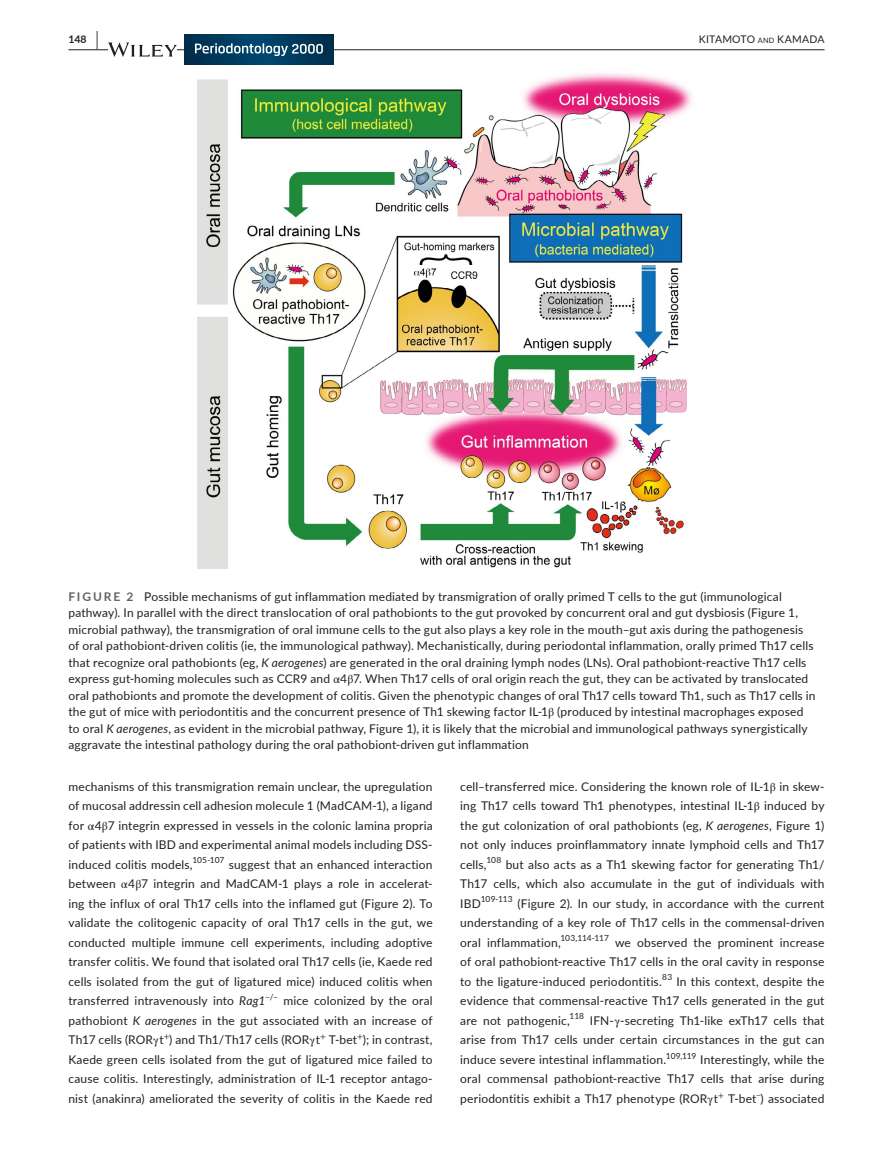
<style>
.page{position:relative;width:893px;height:1174px;background:#fff}
.page>*{position:absolute;margin:0;border:0;box-sizing:border-box;transform-origin:0 0}
.t1{font:12px/19.5px "Lato";letter-spacing:.015em;color:#231f20;text-align:justify}
.t2{font:10.5px "Lato";letter-spacing:.025em;color:#231f20}
.t3{font:700 10.5px "Lato";color:#231f20}
.t4{font:8.4px "Lato";letter-spacing:-.01em;color:#231f20}
.s1{font-size:19.5px}
.s2{font-size:7.35px}
.s3{font-weight:700;color:#636366}
.s4{font-style:italic}
.s5{font-family:"STIX"}
</style>
<div class="page">
<hr style="left:68px;top:49px;width:756px;height:1px;background:#231f20">
<svg style="left:108px;top:42px;width:69px;height:15px"></svg>
<svg style="left:185px;top:35px;width:148px;height:29px;background:#00395b"></svg>
<svg style="left:195px;top:43px;width:128px;height:13px;background:#4e7790"></svg>
<img style="left:198px;top:73px;width:494px;height:495px">
<p class="t3" style="left:68px;top:31px;width:31px">148 <span class="s1">|</span></p>
<p class="t2" style="left:699px;top:31px;width:127px">KITAMOTO <span class="s2">and</span> KAMADA</p>
<p class="t1" style="left:68px;top:588px;width:749px;line-height:16.5px;text-align:left"><span class="s3">FIGURE 2</span> Possible mechanisms of gut inflammation mediated by transmigration of orally primed T cells to the gut (immunological pathway). In parallel with the direct translocation of oral pathobionts to the gut provoked by concurrent oral and gut dysbiosis (Figure 1, microbial pathway), the transmigration of oral immune cells to the gut also plays a key role in the mouth–gut axis during the pathogenesis of oral pathobiont-driven colitis (ie, the immunological pathway). Mechanistically, during periodontal inflammation, orally primed Th17 cells that recognize oral pathobionts (eg, <span class="s4">K aerogenes</span>) are generated in the oral draining lymph nodes (LNs). Oral pathobiont-reactive Th17 cells express gut-homing molecules such as CCR9 and <span class="s5">α</span>4<span class="s5">β</span>7. When Th17 cells of oral origin reach the gut, they can be activated by translocated oral pathobionts and promote the development of colitis. Given the phenotypic changes of oral Th17 cells toward Th1, such as Th17 cells in the gut of mice with periodontitis and the concurrent presence of Th1 skewing factor IL-1<span class="s5">β</span> (produced by intestinal macrophages exposed to oral <span class="s4">K aerogenes</span>, as evident in the microbial pathway, Figure 1), it is likely that the microbial and immunological pathways synergistically aggravate the intestinal pathology during the oral pathobiont-driven gut inflammation</p>
<p class="t1" style="left:68px;top:776px;width:366px">mechanisms of this transmigration remain unclear, the upregulation of mucosal addressin cell adhesion molecule 1 (MadCAM-1), a ligand for <span class="s5">α</span>4<span class="s5">β</span>7 integrin expressed in vessels in the colonic lamina propria of patients with IBD and experimental animal models including DSS&shy;induced colitis models,</p>
<p class="t4" style="left:192px;top:854px;width:34px">105-107</p>
<p class="t1" style="left:68px;top:854px;width:366px;text-indent:160px">suggest that an enhanced interaction between <span class="s5">α</span>4<span class="s5">β</span>7 integrin and MadCAM-1 plays a role in accelerat&shy;ing the influx of oral Th17 cells into the inflamed gut (Figure 2). To validate the colitogenic capacity of oral Th17 cells in the gut, we conducted multiple immune cell experiments, including adoptive transfer colitis. We found that isolated oral Th17 cells (ie, Kaede red cells isolated from the gut of ligatured mice) induced colitis when transferred intravenously into <span class="s4">Rag1</span><sup>−/−</sup> mice colonized by the oral pathobiont <span class="s4">K aerogenes</span> in the gut associated with an increase of Th17 cells (ROR<span class="s5">γ</span>t<sup>+</sup>) and Th1/Th17 cells (ROR<span class="s5">γ</span>t<sup>+</sup> T-bet<sup>+</sup>); in contrast, Kaede green cells isolated from the gut of ligatured mice failed to cause colitis. Interestingly, administration of IL-1 receptor antago&shy;nist (anakinra) ameliorated the severity of colitis in the Kaede red</p>
<p class="t1" style="left:460px;top:776px;width:366px">cell–transferred mice. Considering the known role of IL-1<span class="s5">β</span> in skew&shy;ing Th17 cells toward Th1 phenotypes, intestinal IL-1<span class="s5">β</span> induced by the gut colonization of oral pathobionts (eg, <span class="s4">K aerogenes</span>, Figure 1) not only induces proinflammatory innate lymphoid cells and Th17 cells,<sup>108</sup> but also acts as a Th1 skewing factor for generating Th1/ Th17 cells, which also accumulate in the gut of individuals with IBD</p>
<p class="t4" style="left:481px;top:893px;width:33px">109-113</p>
<p class="t1" style="left:460px;top:893px;width:366px;text-indent:57px">(Figure 2). In our study, in accordance with the current understanding of a key role of Th17 cells in the commensal-driven oral inflammation,</p>
<p class="t4" style="left:560px;top:932px;width:50px">103,114-117</p>
<p class="t1" style="left:460px;top:932px;width:366px;text-indent:155px">we observed the prominent increase of oral pathobiont-reactive Th17 cells in the oral cavity in response to the ligature-induced periodontitis.<sup>83</sup> In this context, despite the evidence that commensal-reactive Th17 cells generated in the gut are not pathogenic,<sup>118</sup> IFN-<span class="s5">γ</span>-secreting Th1-like exTh17 cells that arise from Th17 cells under certain circumstances in the gut can induce severe intestinal inflammation.<sup>109,119</sup> Interestingly, while the oral commensal pathobiont-reactive Th17 cells that arise during periodontitis exhibit a Th17 phenotype (ROR<span class="s5">γ</span>t<sup>+</sup> T-bet<sup>−</sup>) associated</p>
</div>
